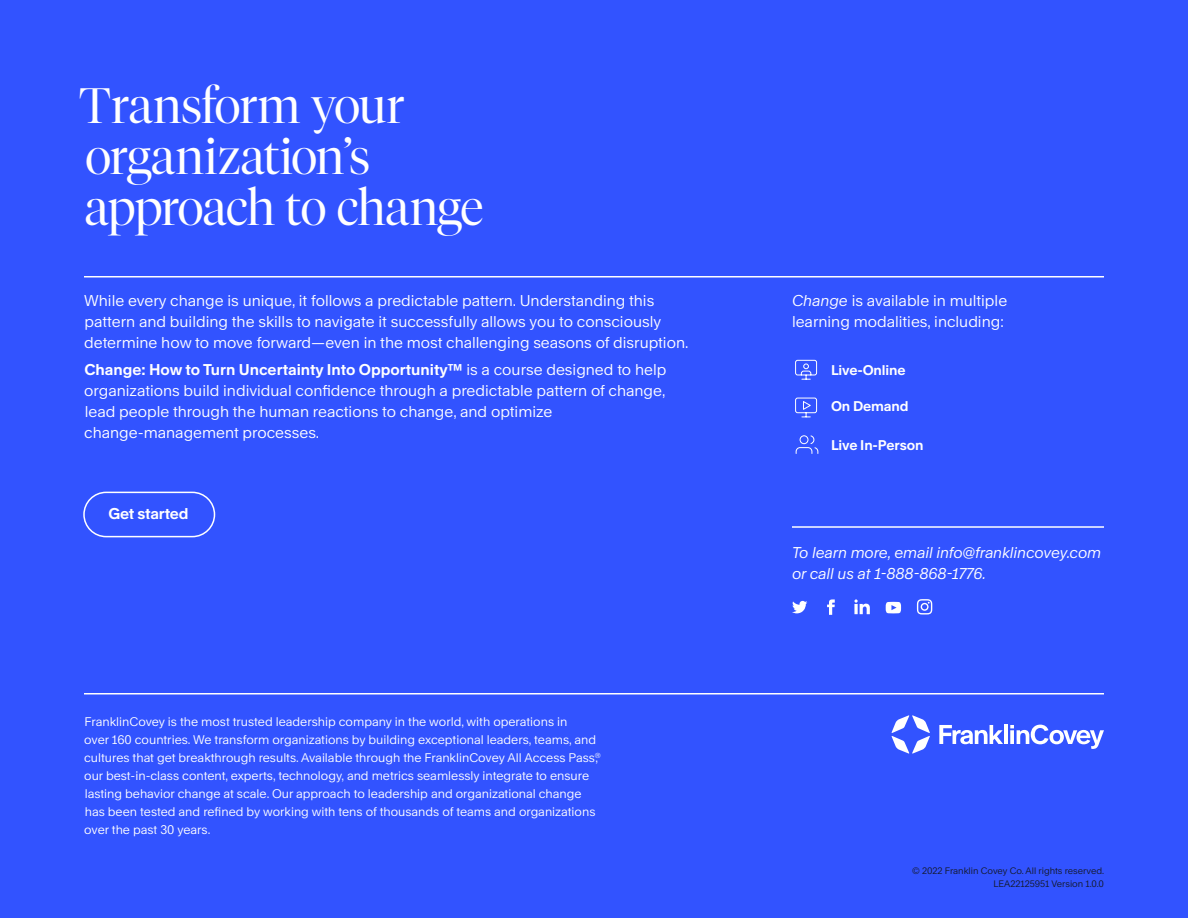
<style>
.page{position:relative;width:1188px;height:918px;background:#3253ff}
.page>*{position:absolute;margin:0;border:0;box-sizing:border-box;transform-origin:0 0}
.t1{font:300 49.5px/51px "Tiempos Fine";letter-spacing:-.02em;color:#fff}
.Lrg_Para{font:15px/21px "Rand";color:#fff}
.Lrg_Para-2{font:italic 15px/21px "Rand";letter-spacing:-.005em;color:#fff}
.Lrg_Para-3{font:700 15px "Rand";letter-spacing:-.01em;color:#fff}
.Sml_Para{font:700 13.5px "Rand";letter-spacing:-.01em;color:#fff}
.Lrg_Para-4{font:12px/18px "Rand";color:#fff}
.fine_print{font:9px "Rand";color:#141928}
.s1{font-weight:700}
.s2{font-style:italic}
</style>
<div class="page">
<hr style="left:84px;top:693px;width:1020px;height:1px;background:#fff">
<hr style="left:84px;top:276px;width:1020px;height:2px;background:#fff">
<hr style="left:792px;top:526px;width:312px;height:2px;background:#fff">
<svg style="left:939px;top:725px;width:64px;height:19px"></svg>
<hr style="left:1004px;top:725px;width:4px;height:19px;background:#fff">
<svg style="left:1010px;top:725px;width:94px;height:24px"></svg>
<svg style="left:892px;top:715px;width:38px;height:39px"></svg>
<div style="left:83px;top:492px;width:132px;height:45px;border:2px solid #fff;border-radius:22px"></div>
<svg style="left:795px;top:360px;width:22px;height:20px"></svg>
<svg style="left:795px;top:397px;width:22px;height:21px"></svg>
<svg style="left:795px;top:435px;width:24px;height:19px"></svg>
<svg style="left:917px;top:599px;width:15px;height:16px"></svg>
<svg style="left:792px;top:601px;width:15px;height:12px"></svg>
<svg style="left:827px;top:599px;width:8px;height:16px"></svg>
<svg style="left:854px;top:599px;width:16px;height:15px"></svg>
<svg style="left:886px;top:602px;width:15px;height:11px"></svg>
<h2 class="t1" style="left:79px;top:80px;width:406px">Transform your organization’s approach to change</h2>
<p class="Lrg_Para" style="left:84px;top:288px;width:606px">While every change is unique, it follows a predictable pattern. Understanding this pattern and building the skills to navigate it successfully allows you to consciously determine how to move forward—even in the most challenging seasons of disruption.</p>
<p class="Lrg_Para" style="left:84px;top:357px;width:584px"><span class="s1">Change: How to Turn Uncertainty Into Opportunity™</span> is a course designed to help organizations build individual confidence through a predictable pattern of change, lead people through the human reactions to change, and optimize change-management processes.</p>
<p class="Lrg_Para-3" style="left:108px;top:502px;width:82px">Get started</p>
<p class="Lrg_Para-4" style="left:84px;top:711px;width:518px">FranklinCovey is the most trusted leadership company in the world, with operations in<br>over 160 countries. We transform organizations by building exceptional leaders, teams, and cultures that get breakthrough results. Available through the FranklinCovey All Access Pass<sup>®</sup>, our best-in-class content, experts, technology, and metrics seamlessly integrate to ensure lasting behavior change at scale. Our approach to leadership and organizational change has been tested and refined by working with tens of thousands of teams and organizations over the past 30 years.</p>
<p class="Lrg_Para" style="left:792px;top:288px;width:217px"><span class="s2">Change</span> is available in multiple learning modalities, including:</p>
<p class="Sml_Para" style="left:831px;top:359px;width:76px">Live-Online</p>
<p class="Sml_Para" style="left:831px;top:395px;width:79px">On Demand</p>
<p class="Sml_Para" style="left:831px;top:434px;width:94px">Live In-Person</p>
<p class="Lrg_Para-2" style="left:792px;top:540px;width:311px">To learn more, email info@franklincovey.com or call us at 1-888-868-1776.</p>
<p class="fine_print" style="left:912px;top:863px;width:194px">© 2022 Franklin Covey Co. All rights reserved.</p>
<p class="fine_print" style="left:994px;top:877px;width:112px">LEA22125951 Version 1.0.0</p>
</div>
